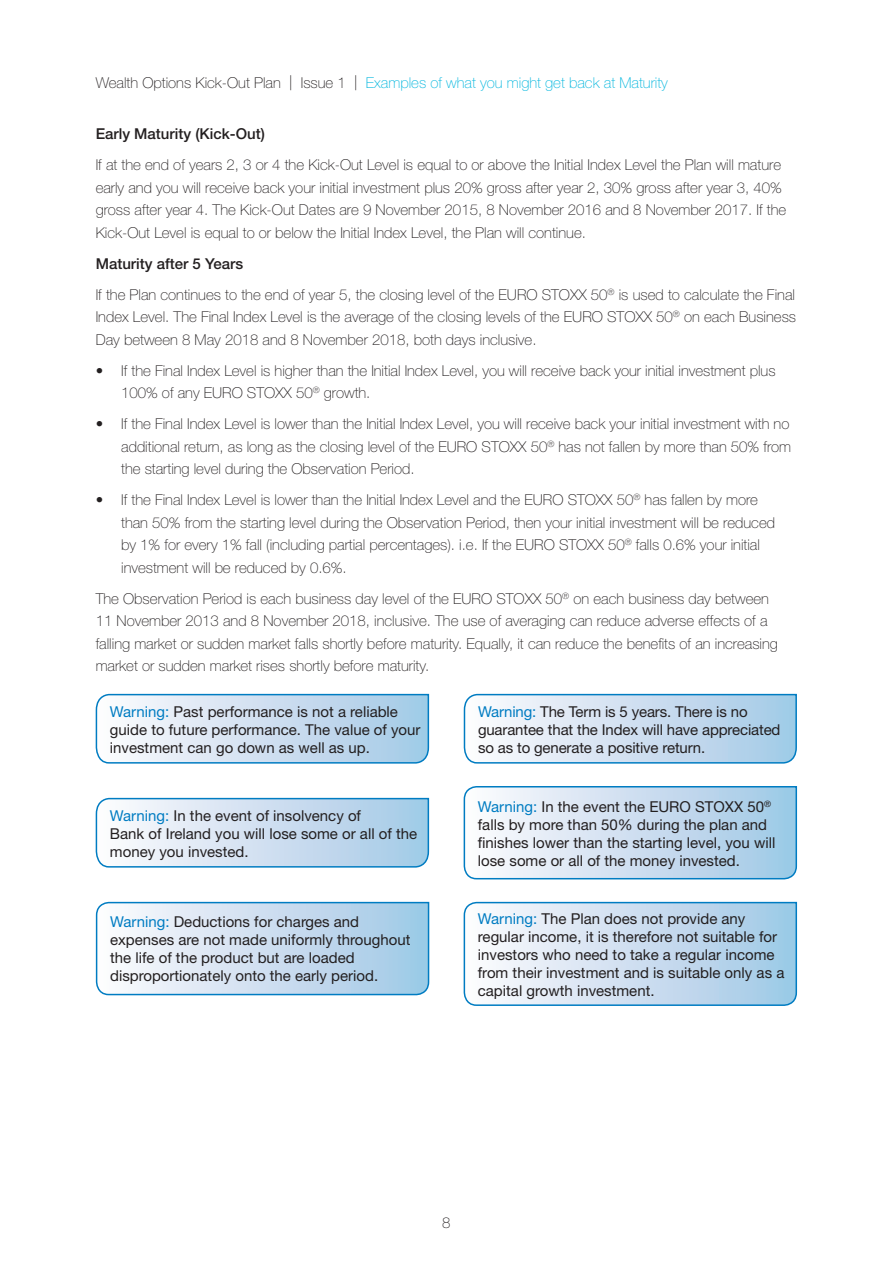
<style>
.page{position:relative;width:893px;height:1263px;background:#fff}
.page>*{position:absolute;margin:0;border:0;box-sizing:border-box;transform-origin:0 0}
.t1{font:100 15px/22.5px "Helvetica Neue";color:#231f20}
.t2{font:15px/18px "Helvetica Neue";color:#231f20}
.t3{font:100 15px "Helvetica Neue";color:#00b6de}
.t4{font:500 15px "Helvetica Neue";color:#231f20}
.s1{color:#231f20}
.s2{font-weight:500}
.s3{color:#007cc2}
</style>
<div class="page">
<svg style="left:95px;top:693px;width:335px;height:71px;background:#c8ddef"></svg>
<svg style="left:95px;top:797px;width:335px;height:71px;background:#c8ddef"></svg>
<svg style="left:463px;top:693px;width:334px;height:71px;background:#c7ddef"></svg>
<svg style="left:463px;top:901px;width:335px;height:105px;background:#c7ddef"></svg>
<svg style="left:463px;top:786px;width:335px;height:94px;background:#c6dcef"></svg>
<svg style="left:95px;top:901px;width:335px;height:95px;background:#c7ddef"></svg>
<p class="t3" style="left:96px;top:74px;width:574px"><span class="s1">Wealth Options Kick-Out Plan | Issue 1 |</span> Examples of what you might get back at Maturity</p>
<p class="t4" style="left:96px;top:125px;width:171px">Early Maturity (Kick-Out)</p>
<p class="t1" style="left:96px;top:154px;width:692px">If at the end of years 2, 3 or 4 the Kick-Out Level is equal to or above the Initial Index Level the Plan will mature early and you will receive back your initial investment plus 20% gross after year 2, 30% gross after year 3, 40% gross after year 4. The Kick-Out Dates are 9 November 2015, 8 November 2016 and 8 November 2017. If the Kick-Out Level is equal to or below the Initial Index Level, the Plan will continue.</p>
<p class="t1" style="left:96px;top:248px;width:701px;line-height:31px"><span class="s2">Maturity after 5 Years<br></span>If the Plan continues to the end of year 5, the closing level of the EURO STOXX 50<sup>®</sup> is used to calculate the Final</p>
<p class="t1" style="left:96px;top:306px;width:702px">Index Level. The Final Index Level is the average of the closing levels of the EURO STOXX 50<sup>®</sup> on each Business<br>Day between 8 May 2018 and 8 November 2018, both days inclusive.</p>
<p class="t1" style="left:121px;top:359px;width:656px;text-indent:-26px">• If the Final Index Level is higher than the Initial Index Level, you will receive back your initial investment plus<br>100% of any EURO STOXX 50<sup>®</sup> growth.</p>
<p class="t1" style="left:121px;top:413px;width:671px;text-align:justify;text-indent:-26px">• If the Final Index Level is lower than the Initial Index Level, you will receive back your initial investment with no additional return, as long as the closing level of the EURO STOXX 50<sup>®</sup> has not fallen by more than 50% from the starting level during the Observation Period.</p>
<p class="t1" style="left:121px;top:489px;width:655px;text-indent:-26px">• If the Final Index Level is lower than the Initial Index Level and the EURO STOXX 50<sup>®</sup> has fallen by more than 50% from the starting level during the Observation Period, then your initial investment will be reduced by 1% for every 1% fall (including partial percentages). i.e. If the EURO STOXX 50<sup>®</sup> falls 0.6% your initial investment will be reduced by 0.6%.</p>
<p class="t1" style="left:96px;top:587px;width:684px">The Observation Period is each business day level of the EURO STOXX 50<sup>®</sup> on each business day between 11 November 2013 and 8 November 2018, inclusive. The use of averaging can reduce adverse effects of a falling market or sudden market falls shortly before maturity. Equally, it can reduce the benefits of an increasing market or sudden market rises shortly before maturity.</p>
<p class="t2" style="left:110px;top:702px;width:312px"><span class="s3">Warning:</span> Past performance is not a reliable guide to future performance. The value of your investment can go down as well as up.</p>
<p class="t2" style="left:478px;top:702px;width:304px"><span class="s3">Warning:</span> The Term is 5 years. There is no guarantee that the Index will have appreciated so as to generate a positive return.</p>
<p class="t2" style="left:110px;top:806px;width:309px"><span class="s3">Warning:</span> In the event of insolvency of<br>Bank of Ireland you will lose some or all of the money you invested.</p>
<p class="t2" style="left:110px;top:913px;width:302px"><span class="s3">Warning:</span> Deductions for charges and expenses are not made uniformly throughout the life of the product but are loaded disproportionately onto the early period.</p>
<p class="t2" style="left:478px;top:797px;width:299px"><span class="s3">Warning:</span> In the event the EURO STOXX 50<sup>® </sup>falls by more than 50% during the plan and finishes lower than the starting level, you will lose some or all of the money invested.</p>
<p class="t2" style="left:478px;top:909px;width:308px"><span class="s3">Warning:</span> The Plan does not provide any regular income, it is therefore not suitable for investors who need to take a regular income from their investment and is suitable only as a capital growth investment.</p>
<p class="t1" style="left:442px;top:1211px;width:10px">8</p>
</div>
